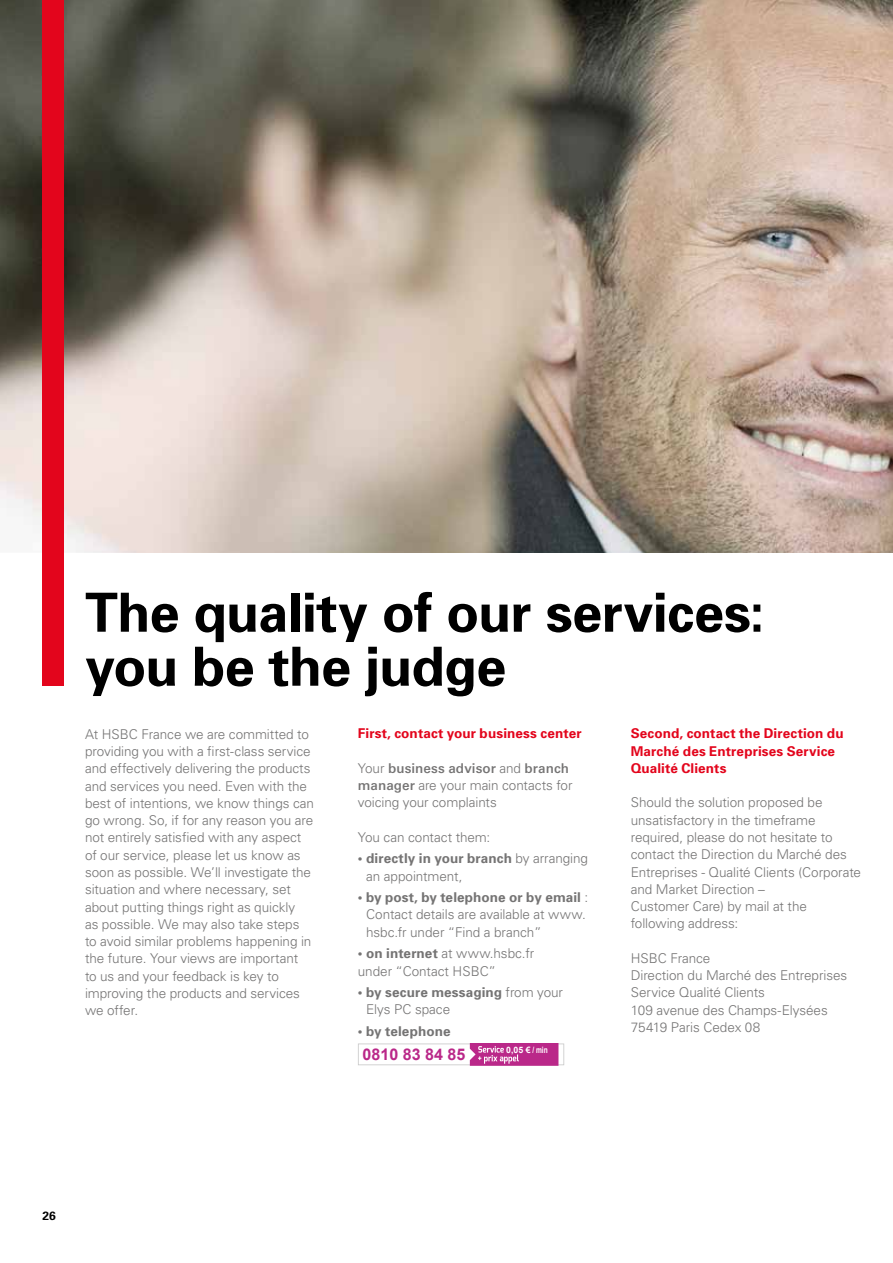
<style>
.page{position:relative;width:893px;height:1263px;background:#fff}
.page>*{position:absolute;margin:0;border:0;box-sizing:border-box;transform-origin:0 0}
.t1{font:700 54px/54px "Univers";letter-spacing:-.01em;color:#000}
.t2{font:700 16.05px "Arial";color:#ba2889}
.t3{font:300 13.5px/17.2px "Univers";letter-spacing:-.005em;color:#757474}
.t4{font:700 13.5px/17.2px "Univers";letter-spacing:.01em;color:#e3051c}
.t5{font:700 13.5px "Univers";letter-spacing:.005em;color:#757474}
.t6{font:700 12px "Univers";color:#000}
.t7{font:700 8.7px "Arial";color:#fff}
.s1{font-weight:600}
.s2{font-weight:700}
</style>
<div class="page">
<img style="left:0;top:0;width:893px;height:553px">
<div style="left:43px;top:0;width:21px;height:686px;background:#e3051c"></div>
<svg style="left:358px;top:1043px;width:206px;height:23px"></svg>
<h1 class="t1" style="left:85px;top:584px;width:681px">The quality of our services: you be the judge</h1>
<p class="t3" style="left:85px;top:725px;width:231px">At HSBC France we are committed to providing you with a first-class service and effectively delivering the products and services you need. Even with the best of intentions, we know things can go wrong. So, if for any reason you are not entirely satisfied with any aspect of our service, please let us know as soon as possible. We’ll investigate the situation and where necessary, set about putting things right as quickly<br>as possible. We may also take steps to avoid similar problems happening in the future. Your views are important<br>to us and your feedback is key to improving the products and services we offer.</p>
<p class="t4" style="left:358px;top:724px;width:225px">First, contact your business center</p>
<p class="t4" style="left:631px;top:725px;width:214px">Second, contact the Direction du<br>Marché des Entreprises Service<br>Qualité Clients</p>
<p class="t3" style="left:631px;top:794px;width:232px">Should the solution proposed be unsatisfactory in the timeframe required, please do not hesitate to contact the Direction du Marché des<br>Entreprises - Qualité Clients (Corporate and Market Direction –<br>Customer Care) by mail at the following address:</p>
<p class="t3" style="left:631px;top:949px;width:218px">HSBC France<br>Direction du Marché des Entreprises<br>Service Qualité Clients<br>109 avenue des Champs-Elysées<br>75419 Paris Cedex 08</p>
<p class="t3" style="left:358px;top:759px;width:216px">Your <span class="s1">business advisor</span> and <span class="s1">branch manager</span> are your main contacts for voicing your complaints</p>
<p class="t3" style="left:358px;top:828px;width:134px">You can contact them:</p>
<p class="t3" style="left:366px;top:850px;width:223px;text-indent:-8px"><span class="s2">• directly in your branch</span> by arranging an appointment,</p>
<p class="t3" style="left:366px;top:888px;width:224px;text-indent:-8px"><span class="s2">• by post, by telephone or by email</span> :<br>Contact details are available at www. hsbc.fr under “Find a branch”</p>
<p class="t3" style="left:358px;top:944px;width:178px"><span class="s2">• on internet</span> at www.hsbc.fr under “Contact HSBC”</p>
<p class="t3" style="left:366px;top:983px;width:198px;text-indent:-8px"><span class="s2">• by secure messaging</span> from your<br>Elys PC space</p>
<p class="t5" style="left:358px;top:1022px;width:94px">• by telephone</p>
<p class="t2" style="left:363px;top:1044px;width:104px">0810 83 84 85</p>
<p class="t7" style="left:506px;top:1044px;width:43px">0,05 € / min</p>
<p class="t6" style="left:43px;top:1208px;width:15px">26</p>
</div>
